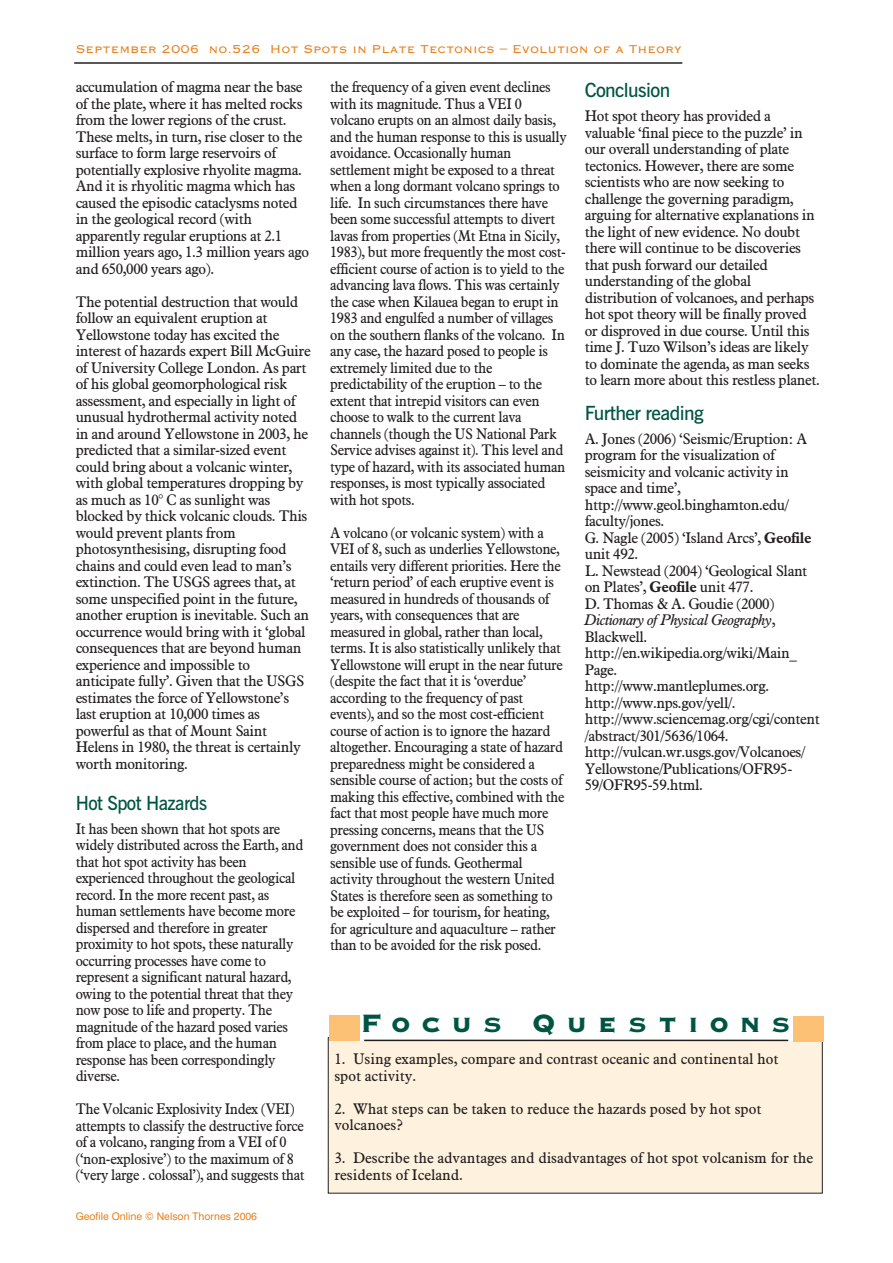
<style>
.page{position:relative;width:893px;height:1263px;background:#fff}
.page>*{position:absolute;margin:0;border:0;box-sizing:border-box;transform-origin:0 0}
.t1{font:800 33px "Copperplate Gothic BT";letter-spacing:.32em;color:#005542}
.t2{font:600 19.5px "News Gothic BT";letter-spacing:-.03em;color:#005542}
.t3{font:600 19.5px "News Gothic BT";letter-spacing:-.03em;color:#005542;scale:.95 1}
.t4{font:15px/16.5px "Aldine 721 BT";letter-spacing:-.025em;color:#231f20;scale:.95 1}
.t5{font:15px/16.5px "Aldine 721 BT";letter-spacing:-.025em;color:#231f20}
.t6{font:15px/16.5px "Aldine 721 BT";color:#231f20}
.t7{font:15px "Copperplate Gothic BT";color:#e8811d}
.t8{font:10.5px "Swiss 721 BT";color:#e8811d}
.s1{font-weight:700}
.s2{font-style:italic}
</style>
<div class="page">
<hr style="left:74px;top:62px;width:608px;height:2px;background:#231f20">
<div style="left:328px;top:1038px;width:494px;height:155px;background:#fef1de"></div>
<div style="left:328px;top:1037px;width:495px;height:157px;border:1px solid #231f20"></div>
<div style="left:329px;top:1017px;width:494px;height:24px;background:#fff"></div>
<div style="left:329px;top:1015px;width:31px;height:26px;background:#fdc176"></div>
<div style="left:793px;top:1016px;width:31px;height:26px;background:#fdc176"></div>
<hr style="left:364px;top:1040px;width:424px;height:1px;background:#231f20">
<p class="t7" style="left:76px;top:40px;width:607px">September 2006 no.526 Hot Spots in Plate Tectonics – Evolution of a Theory</p>
<p class="t5" style="left:76px;top:80px;width:235px">accumulation of magma near the base of the plate, where it has melted rocks from the lower regions of the crust.<br>These melts, in turn, rise closer to the surface to form large reservoirs of potentially explosive rhyolite magma.<br>And it is rhyolitic magma which has caused the episodic cataclysms noted in the geological record (with apparently regular eruptions at 2.1 million years ago, 1.3 million years ago and 650,000 years ago).</p>
<p class="t5" style="left:76px;top:294px;width:236px">The potential destruction that would follow an equivalent eruption at Yellowstone today has excited the interest of hazards expert Bill McGuire of University College London. As part of his global geomorphological risk assessment, and especially in light of unusual hydrothermal activity noted in and around Yellowstone in 2003, he predicted that a similar-sized event could bring about a volcanic winter, with global temperatures dropping by as much as 10° C as sunlight was blocked by thick volcanic clouds. This would prevent plants from photosynthesising, disrupting food chains and could even lead to man’s extinction. The USGS agrees that, at some unspecified point in the future, another eruption is inevitable. Such an occurrence would bring with it ‘global consequences that are beyond human experience and impossible to anticipate fully’. Given that the USGS estimates the force of Yellowstone’s last eruption at 10,000 times as powerful as that of Mount Saint Helens in 1980, the threat is certainly worth monitoring.</p>
<h2 class="t3" style="left:76px;top:796px;width:140px">Hot Spot Hazards</h2>
<p class="t4" style="left:76px;top:821px;width:241px">It has been shown that hot spots are widely distributed across the Earth, and that hot spot activity has been experienced throughout the geological record. In the more recent past, as human settlements have become more dispersed and therefore in greater proximity to hot spots, these naturally occurring processes have come to represent a significant natural hazard, owing to the potential threat that they now pose to life and property. The magnitude of the hazard posed varies from place to place, and the human response has been correspondingly diverse.</p>
<p class="t4" style="left:76px;top:1102px;width:242px">The Volcanic Explosivity Index (VEI) attempts to classify the destructive force of a volcano, ranging from a VEI of 0 (‘non-explosive’) to the maximum of 8 (‘very large . colossal’), and suggests that</p>
<p class="t8" style="left:76px;top:1212px;width:183px">Geofile Online © Nelson Thornes 2006</p>
<p class="t4" style="left:330px;top:80px;width:250px">the frequency of a given event declines with its magnitude. Thus a VEI 0 volcano erupts on an almost daily basis, and the human response to this is usually avoidance. Occasionally human settlement might be exposed to a threat when a long dormant volcano springs to life. In such circumstances there have been some successful attempts to divert lavas from properties (Mt Etna in Sicily, 1983), but more frequently the most cost&shy;efficient course of action is to yield to the advancing lava flows. This was certainly the case when Kilauea began to erupt in 1983 and engulfed a number of villages on the southern flanks of the volcano. In any case, the hazard posed to people is extremely limited due to the predictability of the eruption – to the extent that intrepid visitors can even choose to walk to the current lava channels (though the US National Park Service advises against it). This level and type of hazard, with its associated human responses, is most typically associated with hot spots.</p>
<p class="t4" style="left:330px;top:525px;width:248px">A volcano (or volcanic system) with a VEI of 8, such as underlies Yellowstone, entails very different priorities. Here the ‘return period’ of each eruptive event is measured in hundreds of thousands of years, with consequences that are measured in global, rather than local, terms. It is also statistically unlikely that Yellowstone will erupt in the near future (despite the fact that it is ‘overdue’ according to the frequency of past events), and so the most cost-efficient course of action is to ignore the hazard altogether. Encouraging a state of hazard preparedness might be considered a sensible course of action; but the costs of making this effective, combined with the fact that most people have much more pressing concerns, means that the US government does not consider this a sensible use of funds. Geothermal activity throughout the western United States is therefore seen as something to be exploited – for tourism, for heating, for agriculture and aquaculture – rather than to be avoided for the risk posed.</p>
<h2 class="t2" style="left:585px;top:83px;width:87px">Conclusion</h2>
<p class="t5" style="left:585px;top:109px;width:237px">Hot spot theory has provided a valuable ‘final piece to the puzzle’ in our overall understanding of plate tectonics. However, there are some scientists who are now seeking to challenge the governing paradigm, arguing for alternative explanations in the light of new evidence. No doubt there will continue to be discoveries that push forward our detailed understanding of the global distribution of volcanoes, and perhaps hot spot theory will be finally proved or disproved in due course. Until this time J. Tuzo Wilson’s ideas are likely to dominate the agenda, as man seeks to learn more about this restless planet.</p>
<h2 class="t2" style="left:585px;top:406px;width:120px">Further reading</h2>
<p class="t5" style="left:585px;top:431px;width:237px">A. Jones (2006) ‘Seismic/Eruption: A program for the visualization of seismicity and volcanic activity in space and time’, http://www.geol.binghamton.edu/ faculty/jones.<br>G. Nagle (2005) ‘Island Arcs’, <span class="s1">Geofile </span>unit 492.<br>L. Newstead (2004) ‘Geological Slant on Plates’, <span class="s1">Geofile</span> unit 477.<br>D. Thomas &amp; A. Goudie (2000)<br><span class="s2">Dictionary of Physical Geography</span>,<br>Blackwell. http://en.wikipedia.org/wiki/Main_<br>Page.<br>http://www.mantleplumes.org. http://www.nps.gov/yell/. http://www.sciencemag.org/cgi/content /abstract/301/5636/1064. http://vulcan.wr.usgs.gov/Volcanoes/<br>Yellowstone/Publications/OFR95-<br>59/OFR95-59.html.</p>
<h1 class="t1" style="left:360px;top:1001px;width:432px">Focus Questions</h1>
<p class="t6" style="left:334px;top:1052px;width:446px">1. Using examples, compare and contrast oceanic and continental hot spot activity.</p>
<p class="t6" style="left:334px;top:1101px;width:428px">2. What steps can be taken to reduce the hazards posed by hot spot volcanoes?</p>
<p class="t6" style="left:334px;top:1151px;width:480px">3. Describe the advantages and disadvantages of hot spot volcanism for the residents of Iceland.</p>
</div>
